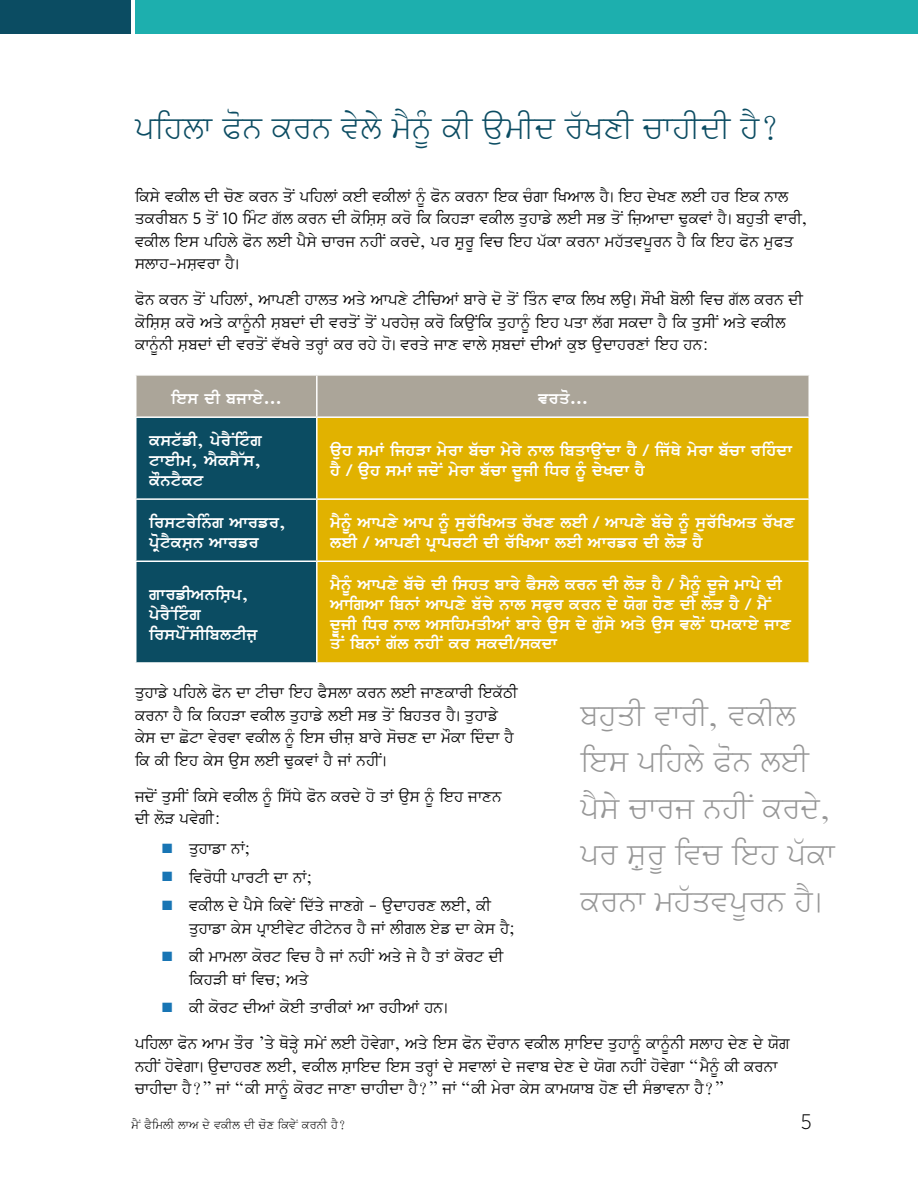
<style>
.page{position:relative;width:918px;height:1188px;background:#fff}
.page>*{position:absolute;margin:0;border:0;box-sizing:border-box;transform-origin:0 0}
.t1{font:300 33px "Samtol";color:#0b4c62}
.t2{font:300 31.5px/46.5px "Samtol";color:#969696}
.t3{font:300 21px "Gotham Narrow";color:#000}
.t4{font:700 16.5px/19.8px "Samtol";color:#fff}
.t5{font:16.2px/22.5px "Samtol";color:#000}
.t6{font:300 12px "Samtol";letter-spacing:.01em;color:#000}
.s1{font-family:"Gotham Narrow"}
.s2{color:#1875b4}
</style>
<div class="page">
<div style="left:136px;top:376px;width:672px;height:40px;background:#aba599"></div>
<div style="left:136px;top:418px;width:180px;height:244px;background:#0b4c62"></div>
<div style="left:318px;top:418px;width:490px;height:244px;background:#e1b200"></div>
<hr style="left:316px;top:376px;width:2px;height:40px;background:#fff">
<hr style="left:135px;top:498px;width:182px;height:2px;background:#fff">
<hr style="left:317px;top:498px;width:493px;height:2px;background:#fff">
<hr style="left:135px;top:561px;width:182px;height:1px;background:#fff">
<hr style="left:317px;top:561px;width:493px;height:1px;background:#fff">
<div style="left:136px;top:0;width:782px;height:34px;background:#1dafae"></div>
<div style="left:0;top:0;width:131px;height:34px;background:#0b4c62"></div>
<h1 class="t1" style="left:135px;top:108px;width:646px">PIHLF PON KRN VYLY MYNUM KI AUMID RWKXI CFHIDI HY?</h1>
<p class="t5" style="left:135px;top:186px;width:674px">IKSY VKIL DI COX KRN QON PIHLF KEI VKILF NUM PON KRNF IEK CMGF IKAFL HY[ IEH DYKX LEI HR IEK NFL QKRIBN <span class="s1">5</span> QON <span class="s1">10</span> IMMT GWL KRN DI KOISLSL KRO IK IKHVF VKIL QUHFZY LEI SB QON IJLAFDF ZUKVF HY[ BHUQI VFRI, VKIL IES PIHLY PON LEI PYSY CFRJ NHIN KRDY, PR SLURU IVC IEH PWKF KRNF MHWQVPURN HYIK IEH PON MUPQ SLFH-MSLVRF HY[</p>
<p class="t5" style="left:135px;top:289px;width:670px">PON KRN QON PIHLF, AFPXI HFLQ AQY AFPXY TIICAF BFRY DO QON IQMN VFK ILK LAU[ SOKI BOLI IVC GWL KRN DI<br>KOISLSL KRO AQY KFNUMNI SLBDF DI VRQON QON PRHYJL KRO IKAUNIK QUHFNUM IEH PQF LWG SKDF HYIK QUSIN AQY VKIL<br>KFNUMNI SLBDF DI VRQON VWKRY QRHF KR RHY HO[ VRQY JFX VFLY SLBDF DIAF KUJ AUDFHRXF IEH HN:</p>
<p class="t4" style="left:171px;top:389px;width:112px">IES DI BJFEY...</p>
<p class="t4" style="left:538px;top:389px;width:51px">VRQO...</p>
<p class="t4" style="left:149px;top:431px;width:114px;text-align:justify">KSTWZI, PYRYNITMG TFEIM, AYKSYWS, KONTYKT</p>
<p class="t4" style="left:330px;top:441px;width:463px">AUH SMF IJHVF MYRF BWCF MYRYNFL IBQFAUNDF HY/ IJWQYMYRF BWCF RIHMDF<br>HY/ AUH SMF JDON MYRF BWCF DUJI IDR NUM DYKDF HY</p>
<p class="t4" style="left:149px;top:513px;width:139px">IRSTRYINMG AFRZR,<br>PROTYKSLN AFRZR</p>
<p class="t4" style="left:330px;top:513px;width:466px">MYNUM AFPXYAFP NUM SURWIKAQ RWKX LEI / AFPXYBWCYNUM SURWIKAQ RWKX<br>LEI / AFPXI PRFPRTI DI RWIKAF LEI AFRZR DI LOV HY</p>
<p class="t4" style="left:149px;top:585px;width:110px">GFRZIANISLP,<br>PYRYNITMG<br>IRSPONSIIBLTIJL</p>
<p class="t4" style="left:330px;top:575px;width:462px">MYNUM AFPXYBWCYDI ISHQ BFRYPYSLYKRN DI LOV HY/ MYNUM DUJYMFPYDI AFIGAF IBNF AFPXYBWCYNFL SPLR KRN DYXOG HOX DI LOV HY/ MYN DUJI IDR NFL ASIHMQIAF BFRYAUS DYGUWSYAQYAUS VLON DMKFEYJFX QON IBNF GWL NHIN KR SKDI/SKDF</p>
<p class="t5" style="left:135px;top:682px;width:389px">QUHFZY PIHLY PON DF TICF IEH PYSLF KRN LEI JFXKFRI IEKWTI KRNF HYIK IKHVF VKIL QUHFZY LEI SB QON IBHQR HY[ QUHFZY KYS DF COTF VYRVF VKIL NUM IES CIJL BFRY SOCX DF MOKF IDMDF HY IK KI IEH KYS AUS LEI ZUKVF HYJF NHIN[</p>
<p class="t5" style="left:135px;top:786px;width:368px">JDON QUSIN IKSY VKIL NUM ISWDY PON KRDY HO QF AUS NUM IEH JFXN<br>DI LOV PVYGI:</p>
<p class="t5" style="left:162px;top:838px;width:90px"><span class="s2">■</span> QUHFZF NF;</p>
<p class="t5" style="left:162px;top:867px;width:152px"><span class="s2">■</span> IVRODI PFRTI DF NF;</p>
<p class="t5" style="left:189px;top:895px;width:330px;text-indent:-27px"><span class="s2">■</span> VKIL DY PYSY IKVYN IDWQY JFXGY - AUDFHRX LEI, KI<br>QUHFZF KYS PRFEIVYT RITYNR HYJF LIGL EYZ DF KYS HY;</p>
<p class="t5" style="left:189px;top:946px;width:316px;text-indent:-27px"><span class="s2">■</span> KI MFMLF KORT IVC HYJF NHIN AQY JY HYQF KORT DI<br>IKHVI QF IVC; AQY</p>
<p class="t5" style="left:162px;top:997px;width:287px"><span class="s2">■</span> KI KORT DIAF KOEI QFRIKF AF RHIAF HN[</p>
<p class="t5" style="left:135px;top:1033px;width:656px">PIHLF PON AFM QOR `QY QOVHY SMYN LEI HOVYGF, AQY IES PON DORFN VKIL SLFIED QUHFNUM KFNUMNI SLFH DYX DY XOG<br>NHIN HOVYGF[ AUDFHRX LEI, VKIL SLFIED IES QRHF DY SVFLF DY JVFB DYX DY XOG NHIN HOVYGF “MYNUM KI KRNF<br>CFHIDF HY?” JF “KI SFNUM KORT JFXF CFHIDF HY?” JF “KI MYRF KYS KFMXFB HOX DI SMBFVNF HY?”</p>
<h2 class="t2" style="left:580px;top:693px;width:256px">BHUQI VFRI, VKIL<br>IES PIHLY PON LEI<br>PYSY CFRJ NHIN KRDY,<br>PR SLURU IVC IEH PWKF<br>KRNF MHWQVPURN HY[</h2>
<p class="t6" style="left:131px;top:1118px;width:216px">MYN PYIMLI LFA DY VKIL DI COX IKVYN KRNI HY?</p>
<p class="t3" style="left:801px;top:1109px;width:12px">5</p>
</div>
